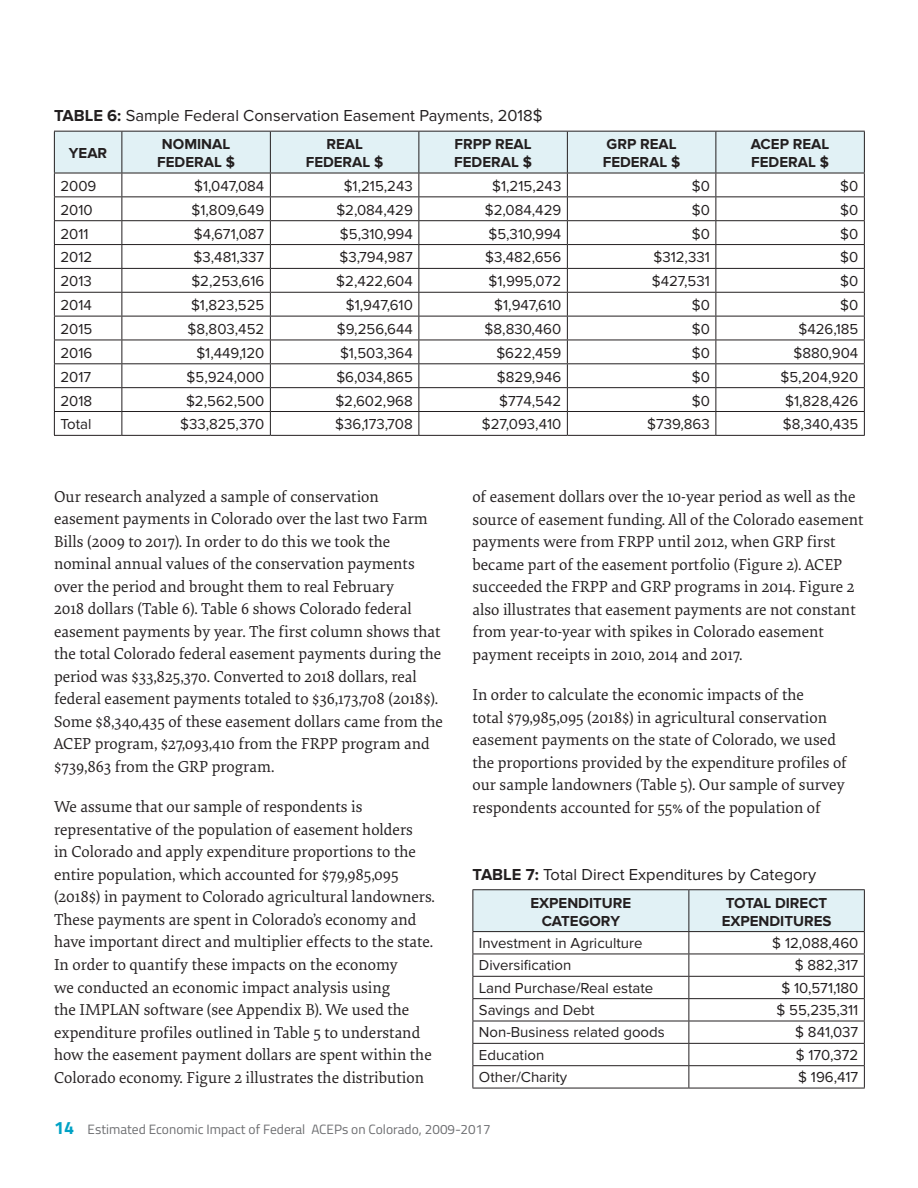
<style>
.page{position:relative;width:918px;height:1188px;background:#fff}
.page>*{position:absolute;margin:0;border:0;box-sizing:border-box;transform-origin:0 0}
.t1{font:16.5px/22.5px "Elena";color:#231f20}
.t2{font:16.5px "Proxima Nova";color:#231f20}
.t3{font:15px "Proxima Nova";color:#231f20}
.t4{font:700 15px/18px "Proxima Nova";color:#231f20}
.t5{font:13.5px "Titillium";color:#6d6e71}
.s1{font-weight:700}
.s2{font-weight:700;font-size:18px;color:#00a2c5}
</style>
<div class="page">
<svg style="left:54px;top:131px;width:811px;height:304px"></svg>
<hr style="left:54px;top:435px;width:68px;height:1px;background:#231f20">
<hr style="left:122px;top:435px;width:148px;height:1px;background:#231f20">
<hr style="left:270px;top:435px;width:149px;height:1px;background:#231f20">
<hr style="left:419px;top:435px;width:148px;height:1px;background:#231f20">
<hr style="left:567px;top:435px;width:149px;height:1px;background:#231f20">
<hr style="left:716px;top:435px;width:149px;height:1px;background:#231f20">
<hr style="left:472px;top:889px;width:217px;height:1px;background:#231f20">
<hr style="left:689px;top:889px;width:176px;height:1px;background:#231f20">
<svg style="left:472px;top:890px;width:393px;height:198px"></svg>
<hr style="left:472px;top:1088px;width:217px;height:1px;background:#231f20">
<hr style="left:689px;top:1088px;width:176px;height:1px;background:#231f20">
<p class="t2" style="left:54px;top:106px;width:490px"><span class="s1">TABLE 6:</span> Sample Federal Conservation Easement Payments, 2018$</p>
<p class="t4" style="left:69px;top:144px;width:40px">YEAR</p>
<p class="t4" style="left:157px;top:135px;width:79px;text-align:center">NOMINAL<br>FEDERAL $</p>
<p class="t4" style="left:306px;top:135px;width:79px;text-align:center">REAL<br>FEDERAL $</p>
<p class="t4" style="left:454px;top:135px;width:79px">FRPP REAL<br>FEDERAL $</p>
<p class="t4" style="left:603px;top:135px;width:79px">GRP REAL<br>FEDERAL $</p>
<p class="t4" style="left:751px;top:135px;width:80px">ACEP REAL<br>FEDERAL $</p>
<p class="t3" style="left:60px;top:177px;width:38px">2009</p>
<p class="t3" style="left:194px;top:177px;width:72px">$1,047,084</p>
<p class="t3" style="left:344px;top:177px;width:71px">$1,215,243</p>
<p class="t3" style="left:492px;top:177px;width:71px">$1,215,243</p>
<p class="t3" style="left:692px;top:177px;width:20px">$0</p>
<p class="t3" style="left:840px;top:177px;width:20px">$0</p>
<p class="t3" style="left:60px;top:201px;width:34px">2010</p>
<p class="t3" style="left:192px;top:201px;width:74px">$1,809,649</p>
<p class="t3" style="left:336px;top:201px;width:78px">$2,084,429</p>
<p class="t3" style="left:485px;top:201px;width:78px">$2,084,429</p>
<p class="t3" style="left:692px;top:201px;width:20px">$0</p>
<p class="t3" style="left:840px;top:201px;width:20px">$0</p>
<p class="t3" style="left:60px;top:225px;width:30px">2011</p>
<p class="t3" style="left:194px;top:225px;width:72px">$4,671,087</p>
<p class="t3" style="left:340px;top:225px;width:74px">$5,310,994</p>
<p class="t3" style="left:488px;top:225px;width:74px">$5,310,994</p>
<p class="t3" style="left:692px;top:225px;width:20px">$0</p>
<p class="t3" style="left:840px;top:225px;width:20px">$0</p>
<p class="t3" style="left:60px;top:249px;width:33px">2012</p>
<p class="t3" style="left:194px;top:249px;width:72px">$3,481,337</p>
<p class="t3" style="left:339px;top:249px;width:75px">$3,794,987</p>
<p class="t3" style="left:485px;top:249px;width:78px">$3,482,656</p>
<p class="t3" style="left:653px;top:249px;width:58px">$312,331</p>
<p class="t3" style="left:840px;top:249px;width:20px">$0</p>
<p class="t3" style="left:60px;top:273px;width:33px">2013</p>
<p class="t3" style="left:191px;top:273px;width:74px">$2,253,616</p>
<p class="t3" style="left:336px;top:273px;width:78px">$2,422,604</p>
<p class="t3" style="left:489px;top:273px;width:74px">$1,995,072</p>
<p class="t3" style="left:652px;top:273px;width:60px">$427,531</p>
<p class="t3" style="left:840px;top:273px;width:20px">$0</p>
<p class="t3" style="left:60px;top:297px;width:33px">2014</p>
<p class="t3" style="left:191px;top:297px;width:75px">$1,823,525</p>
<p class="t3" style="left:346px;top:297px;width:69px">$1,947,610</p>
<p class="t3" style="left:494px;top:297px;width:69px">$1,947,610</p>
<p class="t3" style="left:692px;top:297px;width:20px">$0</p>
<p class="t3" style="left:840px;top:297px;width:20px">$0</p>
<p class="t3" style="left:60px;top:320px;width:33px">2015</p>
<p class="t3" style="left:188px;top:320px;width:78px">$8,803,452</p>
<p class="t3" style="left:337px;top:320px;width:77px">$9,256,644</p>
<p class="t3" style="left:485px;top:320px;width:78px">$8,830,460</p>
<p class="t3" style="left:692px;top:320px;width:20px">$0</p>
<p class="t3" style="left:798px;top:320px;width:61px">$426,185</p>
<p class="t3" style="left:60px;top:344px;width:33px">2016</p>
<p class="t3" style="left:196px;top:344px;width:69px">$1,449,120</p>
<p class="t3" style="left:340px;top:344px;width:74px">$1,503,364</p>
<p class="t3" style="left:496px;top:344px;width:66px">$622,459</p>
<p class="t3" style="left:692px;top:344px;width:20px">$0</p>
<p class="t3" style="left:793px;top:344px;width:66px">$880,904</p>
<p class="t3" style="left:60px;top:368px;width:32px">2017</p>
<p class="t3" style="left:187px;top:368px;width:79px">$5,924,000</p>
<p class="t3" style="left:336px;top:368px;width:78px">$6,034,865</p>
<p class="t3" style="left:497px;top:368px;width:66px">$829,946</p>
<p class="t3" style="left:692px;top:368px;width:20px">$0</p>
<p class="t3" style="left:780px;top:368px;width:79px">$5,204,920</p>
<p class="t3" style="left:60px;top:392px;width:33px">2018</p>
<p class="t3" style="left:186px;top:392px;width:80px">$2,562,500</p>
<p class="t3" style="left:335px;top:392px;width:79px">$2,602,968</p>
<p class="t3" style="left:499px;top:392px;width:64px">$774,542</p>
<p class="t3" style="left:692px;top:392px;width:20px">$0</p>
<p class="t3" style="left:785px;top:392px;width:75px">$1,828,426</p>
<p class="t3" style="left:60px;top:416px;width:33px">Total</p>
<p class="t3" style="left:180px;top:416px;width:86px">$33,825,370</p>
<p class="t3" style="left:335px;top:416px;width:79px">$36,173,708</p>
<p class="t3" style="left:482px;top:416px;width:81px">$27,093,410</p>
<p class="t3" style="left:647px;top:416px;width:64px">$739,863</p>
<p class="t3" style="left:783px;top:416px;width:77px">$8,340,435</p>
<p class="t1" style="left:54px;top:485px;width:391px">Our research analyzed a sample of conservation easement payments in Colorado over the last two Farm Bills (2009 to 2017). In order to do this we took the nominal annual values of the conservation payments over the period and brought them to real February<br>2018 dollars (Table 6). Table 6 shows Colorado federal easement payments by year. The first column shows that the total Colorado federal easement payments during the period was $33,825,370. Converted to 2018 dollars, real federal easement payments totaled to $36,173,708 (2018$).<br>Some $8,340,435 of these easement dollars came from the ACEP program, $27,093,410 from the FRPP program and $739,863 from the GRP program.</p>
<p class="t1" style="left:54px;top:795px;width:383px">We assume that our sample of respondents is representative of the population of easement holders<br>in Colorado and apply expenditure proportions to the entire population, which accounted for $79,985,095 (2018$) in payment to Colorado agricultural landowners.<br>These payments are spent in Colorado’s economy and have important direct and multiplier effects to the state.<br>In order to quantify these impacts on the economy<br>we conducted an economic impact analysis using<br>the IMPLAN software (see Appendix B). We used the expenditure profiles outlined in Table 5 to understand how the easement payment dollars are spent within the Colorado economy. Figure 2 illustrates the distribution</p>
<p class="t1" style="left:473px;top:485px;width:393px">of easement dollars over the 10-year period as well as the source of easement funding. All of the Colorado easement payments were from FRPP until 2012, when GRP first became part of the easement portfolio (Figure 2). ACEP succeeded the FRPP and GRP programs in 2014. Figure 2 also illustrates that easement payments are not constant from year-to-year with spikes in Colorado easement payment receipts in 2010, 2014 and 2017.</p>
<p class="t1" style="left:473px;top:683px;width:376px">In order to calculate the economic impacts of the<br>total $79,985,095 (2018$) in agricultural conservation easement payments on the state of Colorado, we used the proportions provided by the expenditure profiles of our sample landowners (Table 5). Our sample of survey respondents accounted for 55% of the population of</p>
<p class="t2" style="left:472px;top:865px;width:345px"><span class="s1">TABLE 7:</span> Total Direct Expenditures by Category</p>
<p class="t4" style="left:530px;top:894px;width:102px;text-align:center">EXPENDITURE<br>CATEGORY</p>
<p class="t4" style="left:722px;top:894px;width:111px">TOTAL DIRECT<br>EXPENDITURES</p>
<p class="t3" style="left:479px;top:934px;width:165px">Investment in Agriculture</p>
<p class="t3" style="left:772px;top:934px;width:88px">$ 12,088,460</p>
<p class="t3" style="left:479px;top:957px;width:94px">Diversification</p>
<p class="t3" style="left:795px;top:957px;width:65px">$ 882,317</p>
<p class="t3" style="left:479px;top:979px;width:176px">Land Purchase/Real estate</p>
<p class="t3" style="left:781px;top:979px;width:78px">$ 10,571,180</p>
<p class="t3" style="left:479px;top:1001px;width:117px">Savings and Debt</p>
<p class="t3" style="left:776px;top:1001px;width:83px">$ 55,235,311</p>
<p class="t3" style="left:479px;top:1024px;width:187px">Non-Business related goods</p>
<p class="t3" style="left:795px;top:1024px;width:65px">$ 841,037</p>
<p class="t3" style="left:479px;top:1046px;width:67px">Education</p>
<p class="t3" style="left:796px;top:1046px;width:64px">$ 170,372</p>
<p class="t3" style="left:479px;top:1068px;width:90px">Other/Charity</p>
<p class="t3" style="left:798px;top:1068px;width:62px">$ 196,417</p>
<p class="t5" style="left:54px;top:1119px;width:438px"><span class="s2">14</span> Estimated Economic Impact of Federal ACEPs on Colorado, 2009-2017</p>
</div>
